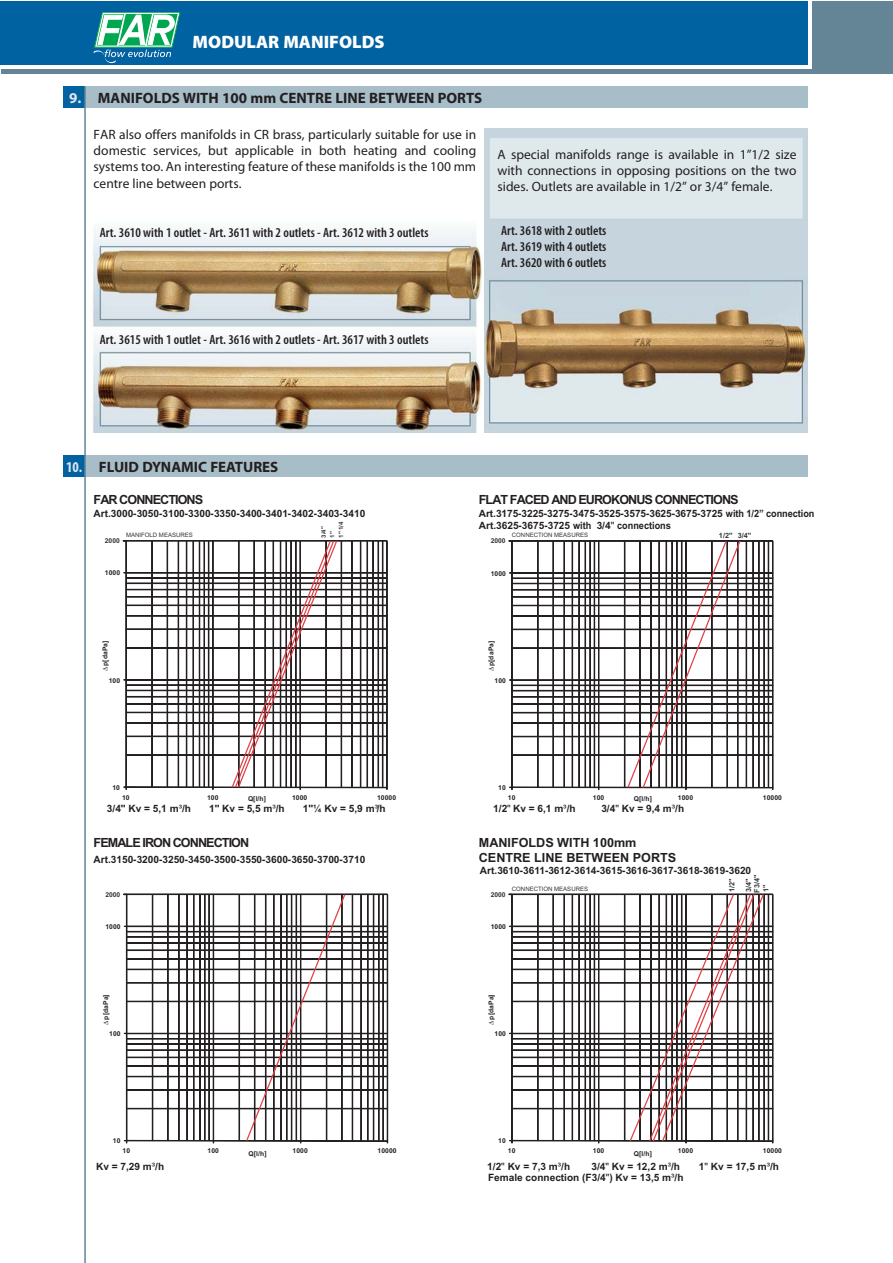
<style>
.page{position:relative;width:893px;height:1263px;background:#fff}
.page>*{position:absolute;margin:0;border:0;box-sizing:border-box;transform-origin:0 0}
.t1{font:900 18px "Myriad Pro";color:#fff}
.t2{font:700 15px "Myriad Pro";color:#231f20}
.t3{font:13.5px/16.2px "Myriad Pro";color:#231f20;text-align:justify}
.t4{font:600 condensed 13.5px/16.2px "Myriad Pro";color:#231f20;text-align:justify}
.t5{font:700 12.6px "Arial";letter-spacing:-.075em;color:#231f20}
.t6{font:700 12.6px/15.1px "Arial";color:#231f20}
.t7{font:700 10.05px/11.7px "Arial";color:#231f20}
.t8{font:700 7.2px "Arial";color:#333536}
.t9{font:700 6.75px "Arial";letter-spacing:.015em;color:#231f20}
.t10{font:700 6.75px "Arial";color:#333536}
.t11{font:6px "Arial";color:#333536}
.t12{font:700 6px/8.6px "Arial";color:#333536}
.s1{color:#e1e5f0}
.s2{font-stretch:condensed;color:#e1e5f0}
.s3{font-weight:400}
</style>
<div class="page">
<img style="left:93px;top:220px;width:392px;height:213px">
<img style="left:485px;top:129px;width:323px;height:304px">
<div style="left:85px;top:455px;width:723px;height:21px;background:#a7bdc8"></div>
<div style="left:64px;top:455px;width:21px;height:21px;background:#0062a0"></div>
<div style="left:812px;top:1px;width:81px;height:68px;background:#638595"></div>
<div style="left:1px;top:1px;width:807px;height:64px;background:#0062a0"></div>
<div style="left:1px;top:69px;width:892px;height:5px;background:#638595"></div>
<svg style="left:94px;top:12px;width:86px;height:51px"></svg>
<div style="left:85px;top:86px;width:723px;height:22px;background:#a7bdc8"></div>
<div style="left:64px;top:86px;width:21px;height:22px;background:#0062a0"></div>
<hr style="left:84px;top:86px;width:2px;height:1176px;background:#638595">
<div style="left:123px;top:540px;width:264px;height:1px;border:1px solid #231f20"></div>
<svg style="left:124px;top:540px;width:264px;height:250px"></svg>
<svg style="left:509px;top:540px;width:264px;height:250px"></svg>
<div style="left:123px;top:894px;width:265px;height:1px;border:1px solid #231f20"></div>
<svg style="left:124px;top:894px;width:264px;height:249px"></svg>
<svg style="left:509px;top:894px;width:264px;height:249px"></svg>
<h1 class="t1" style="left:193px;top:35px;width:193px">MODULAR MANIFOLDS</h1>
<h2 class="t2" style="left:69px;top:92px;width:415px"><span class="s1">9.</span> MANIFOLDS WITH 100 mm CENTRE LINE BETWEEN PORTS</h2>
<h3 class="t3" style="left:94px;top:128px;width:384px">FAR also offers manifolds in CR brass, particularly suitable for use in domestic services, but applicable in both heating and cooling systems too. An interesting feature of these manifolds is the 100 mm centre line between ports.</h3>
<h3 class="t4" style="left:100px;top:225px;width:330px">Art. 3610 with 1 outlet - Art. 3611 with 2 outlets - Art. 3612 with 3 outlets</h3>
<h3 class="t3" style="left:497px;top:147px;width:300px">A special manifolds range is available in 1”1/2 size with connections in opposing positions on the two sides. Outlets are available in 1/2” or 3/4” female.</h3>
<h3 class="t4" style="left:501px;top:223px;width:107px">Art. 3618 with 2 outlets Art. 3619 with 4 outlets Art. 3620 with 6 outlets</h3>
<h3 class="t4" style="left:100px;top:333px;width:330px">Art. 3615 with 1 outlet - Art. 3616 with 2 outlets - Art. 3617 with 3 outlets</h3>
<h2 class="t2" style="left:66px;top:461px;width:214px"><span class="s2">10.</span> FLUID DYNAMIC FEATURES</h2>
<p class="t5" style="left:94px;top:492px;width:111px">FAR CONNECTIONS</p>
<p class="t5" style="left:479px;top:492px;width:261px">FLAT FACED AND EUROKONUS CONNECTIONS</p>
<p class="t7" style="left:94px;top:508px;width:273px">Art.3000-3050-3100-3300-3350-3400-3401-3402-3403-3410</p>
<p class="t11" style="left:126px;top:532px;width:68px">MANIFOLD MEASURES</p>
<p class="t12" style="left:328px;top:538px;width:18px;rotate:-90deg">"1<br>"1 4/1</p>
<p class="t12" style="left:319px;top:538px;width:13px;rotate:-90deg">"4/3</p>
<p class="t10" style="left:105px;top:537px;width:16px">2000</p>
<p class="t7" style="left:479px;top:508px;width:337px">Art.3175-3225-3275-3475-3525-3575-3625-3675-3725 with 1/2” connection<br>Art.3625-3675-3725 with 3/4<span class="s3">"</span> connections</p>
<p class="t11" style="left:512px;top:532px;width:78px">CONNECTION MEASURES</p>
<p class="t8" style="left:719px;top:531px;width:34px">1/2" 3/4"</p>
<p class="t10" style="left:491px;top:537px;width:16px">2000</p>
<p class="t9" style="left:105px;top:569px;width:17px">1000</p>
<p class="t9" style="left:491px;top:569px;width:17px">1000</p>
<p class="t9" style="left:101px;top:671px;width:32px;rotate:-90deg">∆ p d[ Pa ]a</p>
<p class="t9" style="left:487px;top:671px;width:32px;rotate:-90deg">∆ p d[ Pa ]a</p>
<p class="t9" style="left:109px;top:676px;width:13px">100</p>
<p class="t9" style="left:494px;top:676px;width:13px">100</p>
<p class="t9" style="left:112px;top:783px;width:9px">10</p>
<p class="t9" style="left:498px;top:783px;width:9px">10</p>
<p class="t9" style="left:122px;top:793px;width:9px">10</p>
<p class="t9" style="left:207px;top:793px;width:13px">100</p>
<p class="t9" style="left:292px;top:793px;width:17px">1000</p>
<p class="t9" style="left:377px;top:793px;width:21px">10000</p>
<p class="t9" style="left:508px;top:793px;width:9px">10</p>
<p class="t9" style="left:593px;top:793px;width:13px">100</p>
<p class="t9" style="left:678px;top:793px;width:17px">1000</p>
<p class="t9" style="left:763px;top:793px;width:21px">10000</p>
<p class="t9" style="left:248px;top:795px;width:20px">Q[l/h]</p>
<p class="t9" style="left:634px;top:795px;width:20px">Q[l/h]</p>
<p class="t7" style="left:107px;top:802px;width:86px">3/4" Kv = 5,1 m<span class="s3">³</span>/h</p>
<p class="t7" style="left:209px;top:802px;width:77px">1" Kv = 5,5 m<span class="s3">³</span>/h</p>
<p class="t7" style="left:303px;top:802px;width:84px">1"¼ Kv = 5,9 m<span class="s3">³</span>/h</p>
<p class="t7" style="left:493px;top:802px;width:84px">1/2<span class="s3">"</span> Kv = 6,1 m<span class="s3">³</span>/h</p>
<p class="t7" style="left:601px;top:802px;width:84px">3/4<span class="s3">"</span> Kv = 9,4 m<span class="s3">³</span>/h</p>
<p class="t5" style="left:94px;top:835px;width:157px">FEMALE IRON CONNECTION</p>
<p class="t7" style="left:94px;top:854px;width:273px">Art.3150-3200-3250-3450-3500-3550-3600-3650-3700-3710</p>
<p class="t6" style="left:479px;top:834px;width:199px">MANIFOLDS WITH 100mm<br>CENTRE LINE BETWEEN PORTS</p>
<p class="t10" style="left:105px;top:890px;width:16px">2000</p>
<p class="t7" style="left:480px;top:865px;width:273px">Art.3610-3611-3612-3614-3615-3616-3617-3618-3619-3620</p>
<p class="t8" style="left:753px;top:893px;width:19px;rotate:-90deg">F3/4"</p>
<p class="t8" style="left:728px;top:892px;width:15px;rotate:-90deg">"2/1</p>
<p class="t8" style="left:762px;top:892px;width:9px;rotate:-90deg">1"</p>
<p class="t11" style="left:512px;top:887px;width:78px">CONNECTION MEASURES</p>
<p class="t8" style="left:744px;top:892px;width:15px;rotate:-90deg">"4/3</p>
<p class="t10" style="left:491px;top:890px;width:16px">2000</p>
<p class="t9" style="left:105px;top:923px;width:17px">1000</p>
<p class="t9" style="left:491px;top:923px;width:17px">1000</p>
<p class="t9" style="left:102px;top:1024px;width:32px;rotate:-90deg">∆ p d[ Pa ]a</p>
<p class="t9" style="left:487px;top:1024px;width:32px;rotate:-90deg">∆ p d[ Pa ]a</p>
<p class="t9" style="left:109px;top:1030px;width:13px">100</p>
<p class="t9" style="left:494px;top:1030px;width:13px">100</p>
<p class="t9" style="left:113px;top:1137px;width:9px">10</p>
<p class="t9" style="left:498px;top:1137px;width:9px">10</p>
<p class="t9" style="left:123px;top:1147px;width:9px">10</p>
<p class="t9" style="left:208px;top:1147px;width:13px">100</p>
<p class="t9" style="left:293px;top:1147px;width:17px">1000</p>
<p class="t9" style="left:378px;top:1147px;width:21px">10000</p>
<p class="t9" style="left:249px;top:1150px;width:20px">Q[l/h]</p>
<p class="t9" style="left:508px;top:1147px;width:9px">10</p>
<p class="t9" style="left:593px;top:1147px;width:13px">100</p>
<p class="t9" style="left:678px;top:1147px;width:17px">1000</p>
<p class="t9" style="left:763px;top:1147px;width:21px">10000</p>
<p class="t9" style="left:634px;top:1150px;width:20px">Q[l/h]</p>
<p class="t7" style="left:96px;top:1160px;width:70px">Kv = 7,29 m<span class="s3">³</span>/h</p>
<p class="t7" style="left:487px;top:1160px;width:84px">1/2<span class="s3">"</span> Kv = 7,3 m<span class="s3">³</span>/h</p>
<p class="t7" style="left:592px;top:1160px;width:90px">3/4<span class="s3">"</span> Kv = 12,2 m<span class="s3">³</span>/h</p>
<p class="t7" style="left:699px;top:1161px;width:82px">1<span class="s3">"</span> Kv = 17,5 m<span class="s3">³</span>/h</p>
<p class="t7" style="left:488px;top:1172px;width:197px">Female connection (F3/4<span class="s3">"</span>) Kv = 13,5 m<span class="s3">³</span>/h</p>
</div>
